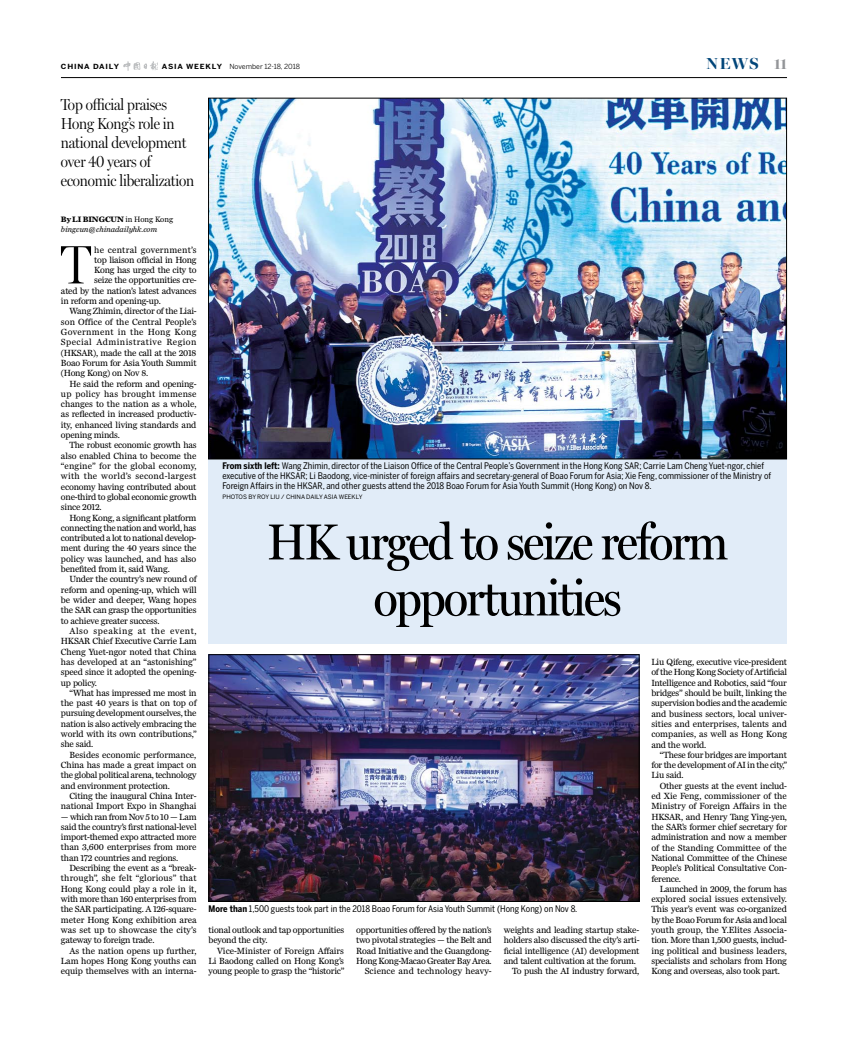
<style>
.page{position:relative;width:848px;height:1038px;background:#fff}
.page>*{position:absolute;margin:0;border:0;box-sizing:border-box;transform-origin:0 0}
.t1{font:300 54.4px "Miller Headline";color:#000}
.t2{font:51px/56px "Miller Headline";letter-spacing:-.03em;color:#000;text-align:center}
.t3{font:300 16px/19px "Miller Headline";letter-spacing:-.01em;color:#000}
.t4{font:700 16px "Big Miller";letter-spacing:.095em;color:#004579}
.t5{font:9.2px/10.3px "Miller Daily Two";letter-spacing:-.025em;color:#000;text-align:justify}
.t6{font:9.2px "Miller Daily Two";letter-spacing:-.005em;color:#000}
.t7{font:9.2px "Miller Daily Two";color:#000}
.t8{font:9.2px "Miller Daily Two";letter-spacing:.025em;color:#000}
.t9{font:9.2px "Miller Daily Two";letter-spacing:.005em;color:#000}
.t10{font:9.2px "Miller Daily Two";letter-spacing:.015em;color:#000}
.t11{font:9.2px "Miller Daily Two";letter-spacing:.03em;color:#000}
.t12{font:9.2px "Miller Daily Two";letter-spacing:.045em;color:#000}
.t13{font:9.2px "Miller Daily Two";letter-spacing:.035em;color:#000}
.t14{font:9.2px "Miller Daily Two";letter-spacing:.06em;color:#000}
.t15{font:9px/10px "Benton Sans Cond";color:#000}
.t16{font:italic 8px/10.3px "Miller Daily Two";letter-spacing:-.01em;color:#000}
.t17{font:7px "Benton Sans";color:#000}
.t18{font:700 7px "Benton Sans";letter-spacing:.1em;color:#000;scale:1.1 1}
.t19{font:6px "Benton Sans";color:#000}
.s1{font-weight:700}
.s2{color:#939598}
.s3{font-weight:700;font-style:normal}
.s4{font-style:normal}
</style>
<div class="page">
<div style="left:208px;top:459px;width:579px;height:185px;background:#e1ecf8"></div>
<img style="left:210px;top:100px;width:574px;height:357px">
<img style="left:210px;top:656px;width:427px;height:243px">
<div style="left:208px;top:654px;width:431px;height:247px;border:1px solid #000"></div>
<hr style="left:61px;top:77px;width:726px;height:1px;background:#000">
<svg style="left:123px;top:61px;width:35px;height:10px"></svg>
<p class="t18" style="left:61px;top:62px;width:54px">CHINA DAILY</p>
<p class="t17" style="left:162px;top:62px;width:139px"><span class="s1">ASIA WEEKLY</span> November 12-18, 2018</p>
<h3 class="t4" style="left:706px;top:54px;width:82px">NEWS <span class="s2">11</span></h3>
<h3 class="t3" style="left:61px;top:96px;width:135px">Top official praises<br>Hong Kong’s role in national development over 40 years of economic liberalization</h3>
<p class="t16" style="left:61px;top:214px;width:114px"><span class="s3">By LI BINGCUN</span> <span class="s4">in Hong Kong </span>bingcun@chinadailyhk.com</p>
<h1 class="t1" style="left:61px;top:233px;width:32px">T</h1>
<p class="t8" style="left:94px;top:244px;width:104px">he central government’s</p>
<p class="t5" style="left:94px;top:254px;width:104px">top liaison official in Hong</p>
<p class="t5" style="left:94px;top:265px;width:104px">Kong has urged the city to</p>
<p class="t5" style="left:94px;top:275px;width:104px">seize the opportunities cre-</p>
<p class="t5" style="left:61px;top:285px;width:137px">ated by the nation’s latest advances</p>
<p class="t5" style="left:61px;top:295px;width:101px">in reform and opening-up.</p>
<p class="t5" style="left:69px;top:306px;width:129px">Wang Zhimin, director of the Liai-</p>
<p class="t9" style="left:61px;top:316px;width:137px">son Office of the Central People’s</p>
<p class="t13" style="left:61px;top:326px;width:137px">Government in the Hong Kong</p>
<p class="t12" style="left:61px;top:336px;width:137px">Special Administrative Region</p>
<p class="t5" style="left:61px;top:347px;width:137px">(HKSAR), made the call at the 2018</p>
<p class="t5" style="left:61px;top:357px;width:137px">Boao Forum for Asia Youth Summit</p>
<p class="t5" style="left:61px;top:368px;width:89px">(Hong Kong) on Nov 8.</p>
<p class="t5" style="left:69px;top:378px;width:129px">He said the reform and opening-</p>
<p class="t8" style="left:61px;top:388px;width:137px">up policy has brought immense</p>
<p class="t7" style="left:61px;top:398px;width:137px">changes to the nation as a whole,</p>
<p class="t5" style="left:61px;top:409px;width:137px">as reflected in increased productiv-</p>
<p class="t5" style="left:61px;top:419px;width:137px">ity, enhanced living standards and</p>
<p class="t5" style="left:61px;top:429px;width:60px">opening minds.</p>
<p class="t5" style="left:69px;top:440px;width:129px">The robust economic growth has</p>
<p class="t6" style="left:61px;top:450px;width:137px">also enabled China to become the</p>
<p class="t10" style="left:61px;top:460px;width:137px">“engine” for the global economy,</p>
<p class="t11" style="left:61px;top:470px;width:137px">with the world’s second-largest</p>
<p class="t5" style="left:61px;top:481px;width:137px">economy having contributed about</p>
<p class="t5" style="left:61px;top:491px;width:137px">one-third to global economic growth</p>
<p class="t5" style="left:61px;top:502px;width:42px">since 2012.</p>
<p class="t5" style="left:69px;top:512px;width:129px">Hong Kong, a significant platform</p>
<p class="t5" style="left:61px;top:522px;width:137px">connecting the nation and world, has</p>
<p class="t5" style="left:61px;top:532px;width:137px">contributed a lot to national develop-</p>
<p class="t5" style="left:61px;top:543px;width:137px">ment during the 40 years since the</p>
<p class="t6" style="left:61px;top:553px;width:137px">policy was launched, and has also</p>
<p class="t5" style="left:61px;top:563px;width:110px">benefited from it, said Wang.</p>
<p class="t5" style="left:69px;top:574px;width:129px">Under the country’s new round of</p>
<p class="t5" style="left:61px;top:584px;width:137px">reform and opening-up, which will</p>
<p class="t6" style="left:61px;top:594px;width:137px">be wider and deeper, Wang hopes</p>
<p class="t5" style="left:61px;top:605px;width:137px">the SAR can grasp the opportunities</p>
<p class="t5" style="left:61px;top:615px;width:100px">to achieve greater success.</p>
<p class="t14" style="left:69px;top:625px;width:129px">Also speaking at the event,</p>
<p class="t5" style="left:61px;top:636px;width:137px">HKSAR Chief Executive Carrie Lam</p>
<p class="t5" style="left:61px;top:646px;width:137px">Cheng Yuet-ngor noted that China</p>
<p class="t6" style="left:61px;top:656px;width:137px">has developed at an “astonishing”</p>
<p class="t5" style="left:61px;top:666px;width:137px">speed since it adopted the opening-</p>
<p class="t5" style="left:61px;top:677px;width:37px">up policy.</p>
<p class="t5" style="left:69px;top:687px;width:129px">“What has impressed me most in</p>
<p class="t5" style="left:61px;top:697px;width:137px">the past 40 years is that on top of</p>
<p class="t5" style="left:61px;top:708px;width:137px">pursuing development ourselves, the</p>
<p class="t5" style="left:61px;top:718px;width:137px">nation is also actively embracing the</p>
<p class="t5" style="left:61px;top:728px;width:137px">world with its own contributions,”</p>
<p class="t5" style="left:61px;top:739px;width:34px">she said.</p>
<p class="t7" style="left:69px;top:749px;width:128px">Besides economic performance,</p>
<p class="t5" style="left:61px;top:759px;width:137px">China has made a great impact on</p>
<p class="t5" style="left:61px;top:769px;width:137px">the global political arena, technology</p>
<p class="t5" style="left:61px;top:780px;width:110px">and environment protection.</p>
<p class="t5" style="left:69px;top:790px;width:128px">Citing the inaugural China Inter-</p>
<p class="t5" style="left:61px;top:800px;width:137px">national Import Expo in Shanghai</p>
<p class="t5" style="left:61px;top:811px;width:137px">— which ran from Nov 5 to 10 — Lam said the country’s first national-level import-themed expo attracted more than 3,600 enterprises from more than 172 countries and regions.</p>
<p class="t5" style="left:61px;top:862px;width:137px;text-indent:9px">Describing the event as a “break&shy;through”, she felt “glorious” that Hong Kong could play a role in it, with more than 160 enterprises from the SAR participating. A 126-square&shy;meter Hong Kong exhibition area was set up to showcase the city’s gateway to foreign trade.</p>
<p class="t5" style="left:61px;top:945px;width:137px;text-indent:9px">As the nation opens up further, Lam hopes Hong Kong youths can equip themselves with an interna-</p>
<p class="t15" style="left:222px;top:461px;width:550px"><span class="s1">From sixth left:</span> Wang Zhimin, director of the Liaison Office of the Central People’s Government in the Hong Kong SAR; Carrie Lam Cheng Yuet-ngor, chief executive of the HKSAR; Li Baodong, vice-minister of foreign affairs and secretary-general of Boao Forum for Asia; Xie Feng, commissioner of the Ministry of<br>Foreign Affairs in the HKSAR, and other guests attend the 2018 Boao Forum for Asia Youth Summit (Hong Kong) on Nov 8.</p>
<p class="t19" style="left:222px;top:493px;width:141px">PHOTOS BY ROY LIU / CHINA DAILY ASIA WEEKLY</p>
<h2 class="t2" style="left:267px;top:515px;width:462px">HK urged to seize reform opportunities</h2>
<p class="t15" style="left:208px;top:903px;width:370px"><span class="s1">More than</span> 1,500 guests took part in the 2018 Boao Forum for Asia Youth Summit (Hong Kong) on Nov 8.</p>
<p class="t5" style="left:208px;top:924px;width:137px">tional outlook and tap opportunities beyond the city.</p>
<p class="t5" style="left:208px;top:945px;width:137px;text-indent:9px">Vice-Minister of Foreign Affairs Li Baodong called on Hong Kong’s young people to grasp the “historic”</p>
<p class="t5" style="left:356px;top:924px;width:137px;text-align:right">opportunities offered by the nation’s two pivotal strategies — the Belt and Road Initiative and the Guangdong-Hong Kong-Macao Greater Bay Area.<br>Science and technology heavy-</p>
<p class="t5" style="left:504px;top:924px;width:137px">weights and leading startup stake-</p>
<p class="t5" style="left:504px;top:934px;width:137px">holders also discussed the city’s arti-</p>
<p class="t5" style="left:504px;top:945px;width:137px">ficial intelligence (AI) development</p>
<p class="t5" style="left:504px;top:955px;width:134px">and talent cultivation at the forum.</p>
<p class="t5" style="left:512px;top:965px;width:129px">To push the AI industry forward,</p>
<p class="t5" style="left:651px;top:656px;width:137px">Liu Qifeng, executive vice-president of the Hong Kong Society of Artificial Intelligence and Robotics, said “four bridges” should be built, linking the supervision bodies and the academic and business sectors, local univer&shy;sities and enterprises, talents and companies, as well as Hong Kong and the world.</p>
<p class="t5" style="left:651px;top:749px;width:137px;text-indent:9px">“These four bridges are important for the development of AI in the city,” Liu said.</p>
<p class="t5" style="left:651px;top:780px;width:137px;text-indent:9px">Other guests at the event includ&shy;ed Xie Feng, commissioner of the Ministry of Foreign Affairs in the HKSAR, and Henry Tang Ying-yen, the SAR’s former chief secretary for administration and now a member of the Standing Committee of the National Committee of the Chinese People’s Political Consultative Con&shy;ference.</p>
<p class="t5" style="left:651px;top:883px;width:137px;text-indent:9px">Launched in 2009, the forum has explored social issues extensively.<br>This year’s event was co-organized by the Boao Forum for Asia and local youth group, the Y.Elites Associa&shy;tion. More than 1,500 guests, includ&shy;ing political and business leaders, specialists and scholars from Hong Kong and overseas, also took part.</p>
</div>
